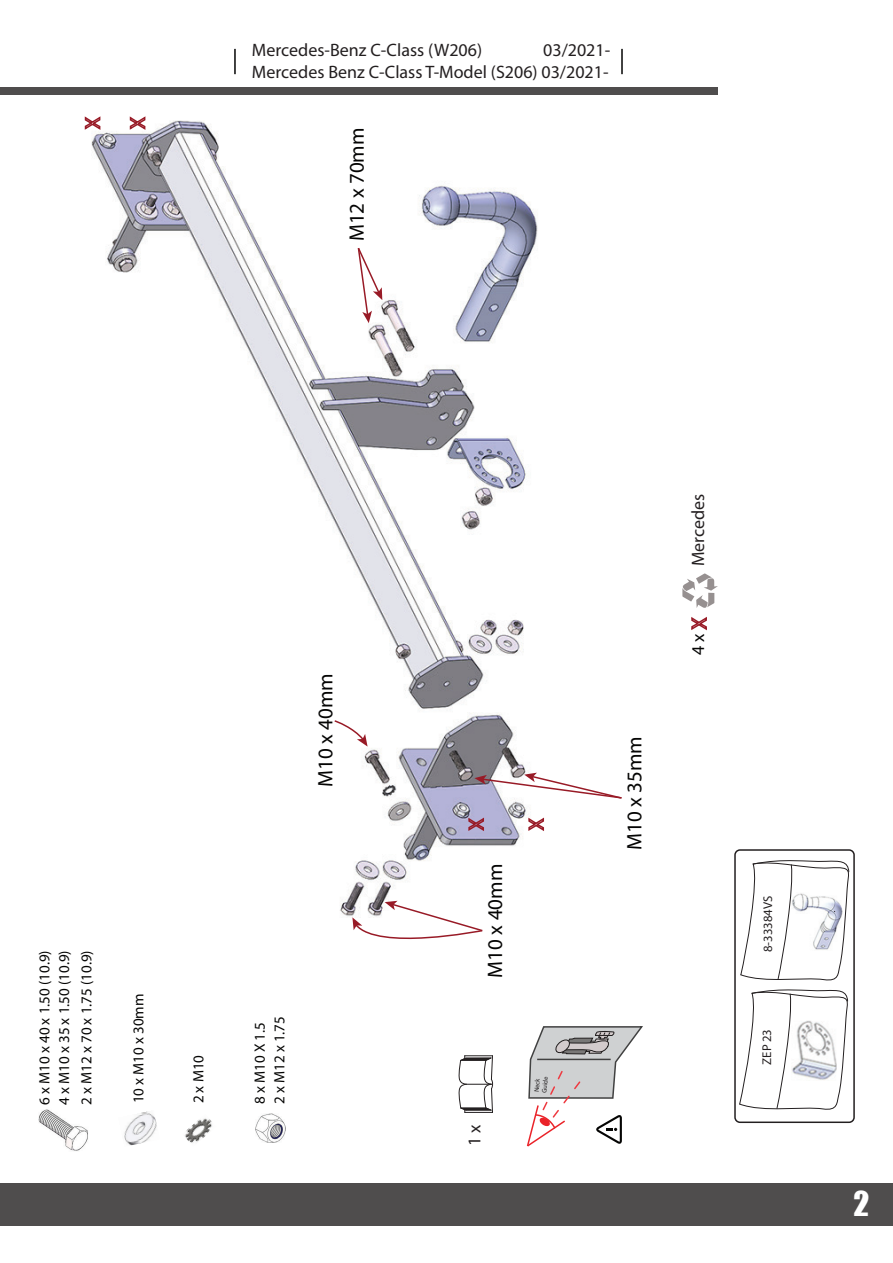
<style>
.page{position:relative;width:893px;height:1263px;background:#fff}
.page>*{position:absolute;margin:0;border:0;box-sizing:border-box;transform-origin:0 0}
.t1{font:31.5px "Impact";color:#fff}
.t2{font:21px "Myriad Pro";color:#050504}
.t3{font:18px/21.6px "Myriad Pro";color:#231f20;text-align:right}
.t4{font:18px "Myriad Pro";color:#050504}
.t5{font:15px/19.5px "Myriad Pro";color:#050504}
.t6{font:12.75px "Myriad Pro";color:#231f20}
.t7{font:6.6px/7.9px "Myriad Pro";color:#201d1e}
</style>
<div class="page">
<div style="left:0;top:1183px;width:893px;height:43px;background:#4f4d4d"></div>
<div style="left:0;top:87px;width:717px;height:7px;background:#4f4d4d"></div>
<svg style="left:526px;top:1026px;width:117px;height:121px"></svg>
<svg style="left:459px;top:1055px;width:34px;height:58px"></svg>
<img style="left:39px;top:1109px;width:49px;height:42px">
<img style="left:124px;top:1111px;width:33px;height:35px">
<img style="left:256px;top:1114px;width:30px;height:29px">
<div style="left:734px;top:849px;width:121px;height:274px;border:2px solid #231f20;border-radius:5px"></div>
<svg style="left:739px;top:858px;width:115px;height:255px"></svg>
<hr style="left:234px;top:49px;width:2px;height:25px;background:#050504">
<hr style="left:621px;top:49px;width:2px;height:25px;background:#050504">
<img style="left:91px;top:121px;width:447px;height:796px">
<img style="left:185px;top:1118px;width:27px;height:25px">
<svg style="left:474px;top:773px;width:148px;height:27px"></svg>
<svg style="left:356px;top:246px;width:26px;height:77px"></svg>
<svg style="left:352px;top:901px;width:132px;height:39px"></svg>
<svg style="left:333px;top:719px;width:35px;height:28px"></svg>
<svg style="left:527px;top:816px;width:17px;height:16px"></svg>
<svg style="left:682px;top:573px;width:36px;height:35px"></svg>
<svg style="left:467px;top:816px;width:18px;height:16px"></svg>
<svg style="left:691px;top:616px;width:16px;height:15px"></svg>
<svg style="left:84px;top:116px;width:18px;height:15px"></svg>
<svg style="left:128px;top:116px;width:19px;height:15px"></svg>
<p class="t3" style="left:252px;top:39px;width:232px">Mercedes-Benz C-Class (W206)</p>
<p class="t3" style="left:252px;top:39px;width:360px">03/2021-<br>Mercedes Benz C-Class T-Model (S206) 03/2021-</p>
<h2 class="t2" style="left:344px;top:241px;width:115px;rotate:-90deg">M12 x 70mm</h2>
<h2 class="t2" style="left:313px;top:787px;width:115px;rotate:-90deg">M10 x 40mm</h2>
<p class="t5" style="left:35px;top:1105px;width:156px;rotate:-90deg">6 x M10 x 40 x 1.50 (10.9)<br>4 x M10 x 35 x 1.50 (10.9)</p>
<p class="t5" style="left:77px;top:1105px;width:156px;rotate:-90deg">2 x M12 x 70 x 1.75 (10.9)</p>
<p class="t5" style="left:128px;top:1103px;width:111px;rotate:-90deg">10 x M10 x 30mm</p>
<p class="t5" style="left:188px;top:1103px;width:50px;rotate:-90deg">2 x M10</p>
<p class="t5" style="left:250px;top:1104px;width:89px;rotate:-90deg">8 x M10 X 1.5<br>2 x M12 x 1.75</p>
<h2 class="t2" style="left:482px;top:977px;width:115px;rotate:-90deg">M10 x 40mm</h2>
<p class="t3" style="left:463px;top:1146px;width:23px;rotate:-90deg">1 x</p>
<p class="t7" style="left:532px;top:1092px;width:18px;rotate:-85deg">Neck<br>Guide</p>
<h2 class="t2" style="left:622px;top:850px;width:115px;rotate:-90deg">M10 x 35mm</h2>
<p class="t3" style="left:687px;top:566px;width:74px;rotate:-90deg">Mercedes</p>
<p class="t4" style="left:687px;top:655px;width:23px;rotate:-90deg">4 x</p>
<p class="t6" style="left:760px;top:952px;width:58px;rotate:-90deg">8-33384VS</p>
<p class="t6" style="left:759px;top:1065px;width:37px;rotate:-90deg">ZEP 23</p>
<h1 class="t1" style="left:853px;top:1179px;width:17px">2</h1>
</div>
